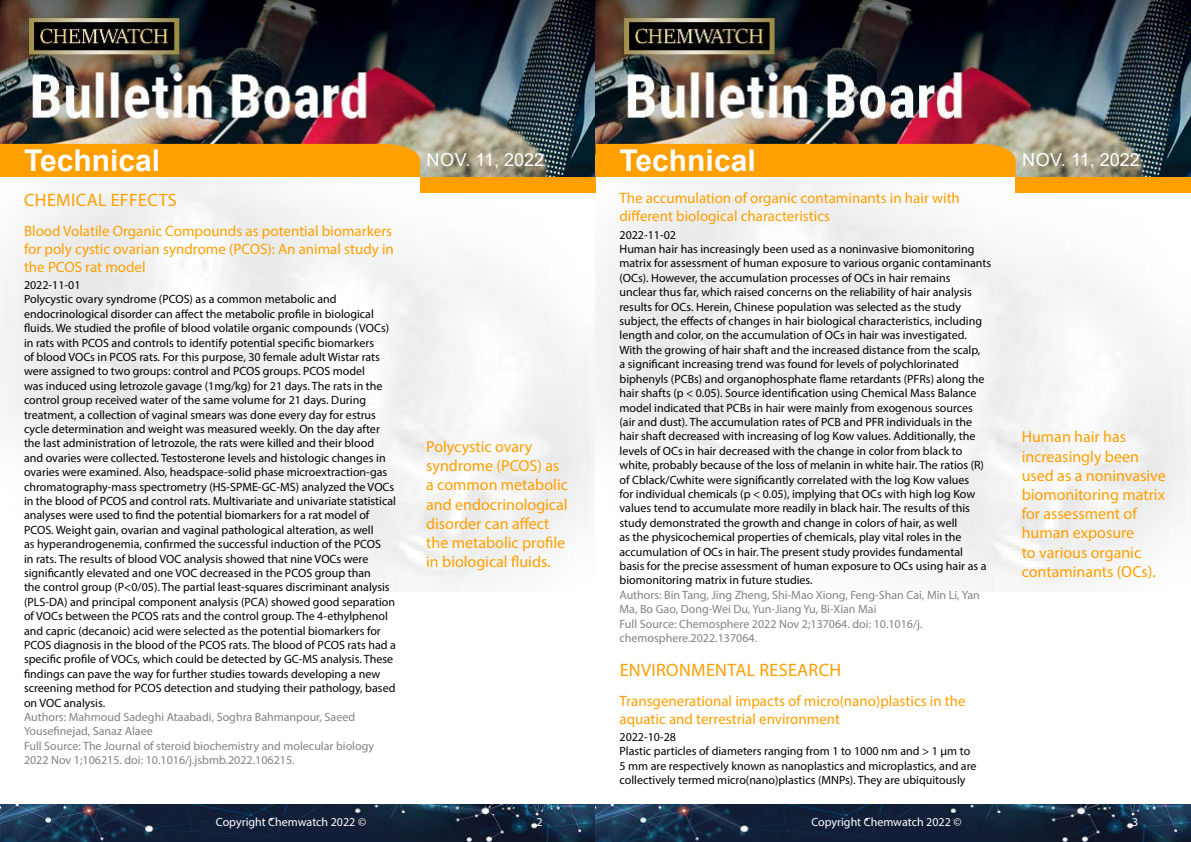
<style>
.page{position:relative;width:1191px;height:842px;background:#fff}
.page>*{position:absolute;margin:0;border:0;box-sizing:border-box;transform-origin:0 0}
.t1{font:700 30px "Arial";color:#fff}
.t2{font:18px "Myriad Pro";letter-spacing:.02em;color:#ff9f00}
.t3{font:18px "Arial";color:#fff}
.t4{font:16px/19.2px "Myriad Pro";color:#ff9f00}
.t5{font:15px/18px "Myriad Pro";color:#ff9f00}
.t6{font:12px/14.4px "Myriad Pro";color:#000}
.t7{font:12px/14.4px "Myriad Pro";color:#808285}
.t8{font:12px "Myriad Pro";color:#fff}
</style>
<div class="page">
<img style="left:0;top:0;width:1191px;height:592px">
<div style="left:420px;top:177px;width:175px;height:15px;background:#ff9f00"></div>
<div style="left:1015px;top:177px;width:176px;height:15px;background:#ff9f00"></div>
<div style="left:0;top:144px;width:420px;height:33px;background:#ff9f00"></div>
<div style="left:595px;top:144px;width:420px;height:33px;background:#ff9f00"></div>
<img style="left:0;top:804px;width:1191px;height:38px">
<h1 class="t1" style="left:24px;top:139px;width:138px">Technical</h1>
<h2 class="t2" style="left:24px;top:188px;width:154px">CHEMICAL EFFECTS</h2>
<p class="t5" style="left:24px;top:221px;width:371px;text-align:justify">Blood Volatile Organic Compounds as potential biomarkers for poly cystic ovarian syndrome (PCOS): An animal study in the PCOS rat model</p>
<p class="t6" style="left:24px;top:277px;width:373px">2022-11-01<br>Polycystic ovary syndrome (PCOS) as a common metabolic and endocrinological disorder can affect the metabolic profile in biological fluids. We studied the profile of blood volatile organic compounds (VOCs) in rats with PCOS and controls to identify potential specific biomarkers<br>of blood VOCs in PCOS rats. For this purpose, 30 female adult Wistar rats were assigned to two groups: control and PCOS groups. PCOS model<br>was induced using letrozole gavage (1mg/kg) for 21 days. The rats in the control group received water of the same volume for 21 days. During treatment, a collection of vaginal smears was done every day for estrus cycle determination and weight was measured weekly. On the day after the last administration of letrozole, the rats were killed and their blood and ovaries were collected. Testosterone levels and histologic changes in ovaries were examined. Also, headspace-solid phase microextraction-gas chromatography-mass spectrometry (HS-SPME-GC-MS) analyzed the VOCs in the blood of PCOS and control rats. Multivariate and univariate statistical analyses were used to find the potential biomarkers for a rat model of PCOS. Weight gain, ovarian and vaginal pathological alteration, as well<br>as hyperandrogenemia, confirmed the successful induction of the PCOS<br>in rats. The results of blood VOC analysis showed that nine VOCs were significantly elevated and one VOC decreased in the PCOS group than<br>the control group (P&lt;0/05). The partial least-squares discriminant analysis (PLS-DA) and principal component analysis (PCA) showed good separation of VOCs between the PCOS rats and the control group. The 4-ethylphenol and capric (decanoic) acid were selected as the potential biomarkers for PCOS diagnosis in the blood of the PCOS rats. The blood of PCOS rats had a specific profile of VOCs, which could be detected by GC-MS analysis. These findings can pave the way for further studies towards developing a new screening method for PCOS detection and studying their pathology, based on VOC analysis.</p>
<p class="t7" style="left:24px;top:709px;width:351px">Authors: Mahmoud Sadeghi Ataabadi, Soghra Bahmanpour, Saeed Yousefinejad, Sanaz Alaee<br>Full Source: The Journal of steroid biochemistry and molecular biology 2022 Nov 1;106215. doi: 10.1016/j.jsbmb.2022.106215.</p>
<h1 class="t1" style="left:619px;top:139px;width:138px">Technical</h1>
<h2 class="t3" style="left:426px;top:148px;width:119px">NOV. 11, 2022</h2>
<h2 class="t3" style="left:1022px;top:148px;width:119px">NOV. 11, 2022</h2>
<p class="t5" style="left:619px;top:189px;width:342px">The accumulation of organic contaminants in hair with different biological characteristics</p>
<p class="t6" style="left:619px;top:227px;width:373px">2022-11-02<br>Human hair has increasingly been used as a noninvasive biomonitoring matrix for assessment of human exposure to various organic contaminants (OCs). However, the accumulation processes of OCs in hair remains<br>unclear thus far, which raised concerns on the reliability of hair analysis results for OCs. Herein, Chinese population was selected as the study subject, the effects of changes in hair biological characteristics, including length and color, on the accumulation of OCs in hair was investigated.<br>With the growing of hair shaft and the increased distance from the scalp,<br>a significant increasing trend was found for levels of polychlorinated biphenyls (PCBs) and organophosphate flame retardants (PFRs) along the hair shafts (p &lt; 0.05). Source identification using Chemical Mass Balance model indicated that PCBs in hair were mainly from exogenous sources (air and dust). The accumulation rates of PCB and PFR individuals in the hair shaft decreased with increasing of log Kow values. Additionally, the levels of OCs in hair decreased with the change in color from black to white, probably because of the loss of melanin in white hair. The ratios (R) of Cblack/Cwhite were significantly correlated with the log Kow values<br>for individual chemicals (p &lt; 0.05), implying that OCs with high log Kow values tend to accumulate more readily in black hair. The results of this study demonstrated the growth and change in colors of hair, as well<br>as the physicochemical properties of chemicals, play vital roles in the accumulation of OCs in hair. The present study provides fundamental<br>basis for the precise assessment of human exposure to OCs using hair as a biomonitoring matrix in future studies.</p>
<p class="t7" style="left:619px;top:587px;width:362px">Authors: Bin Tang, Jing Zheng, Shi-Mao Xiong, Feng-Shan Cai, Min Li, Yan Ma, Bo Gao, Dong-Wei Du, Yun-Jiang Yu, Bi-Xian Mai<br>Full Source: Chemosphere 2022 Nov 2;137064. doi: 10.1016/j. chemosphere.2022.137064.</p>
<h2 class="t2" style="left:619px;top:658px;width:223px">ENVIRONMENTAL RESEARCH</h2>
<p class="t5" style="left:619px;top:691px;width:348px">Transgenerational impacts of micro(nano)plastics in the aquatic and terrestrial environment</p>
<p class="t6" style="left:619px;top:729px;width:358px">2022-10-28<br>Plastic particles of diameters ranging from 1 to 1000 nm and &gt; 1 µm to 5 mm are respectively known as nanoplastics and microplastics, and are collectively termed micro(nano)plastics (MNPs). They are ubiquitously</p>
<h3 class="t4" style="left:426px;top:437px;width:143px">Polycystic ovary syndrome (PCOS) as a common metabolic and endocrinological disorder can affect the metabolic profile in biological fluids.</h3>
<h3 class="t4" style="left:1021px;top:427px;width:146px">Human hair has increasingly been used as a noninvasive biomonitoring matrix for assessment of human exposure<br>to various organic contaminants (OCs).</h3>
<p class="t8" style="left:216px;top:815px;width:152px">Copyright Chemwatch 2022 ©</p>
<p class="t8" style="left:536px;top:815px;width:8px">2</p>
<p class="t8" style="left:811px;top:815px;width:152px">Copyright Chemwatch 2022 ©</p>
<p class="t8" style="left:1132px;top:815px;width:8px">3</p>
</div>
